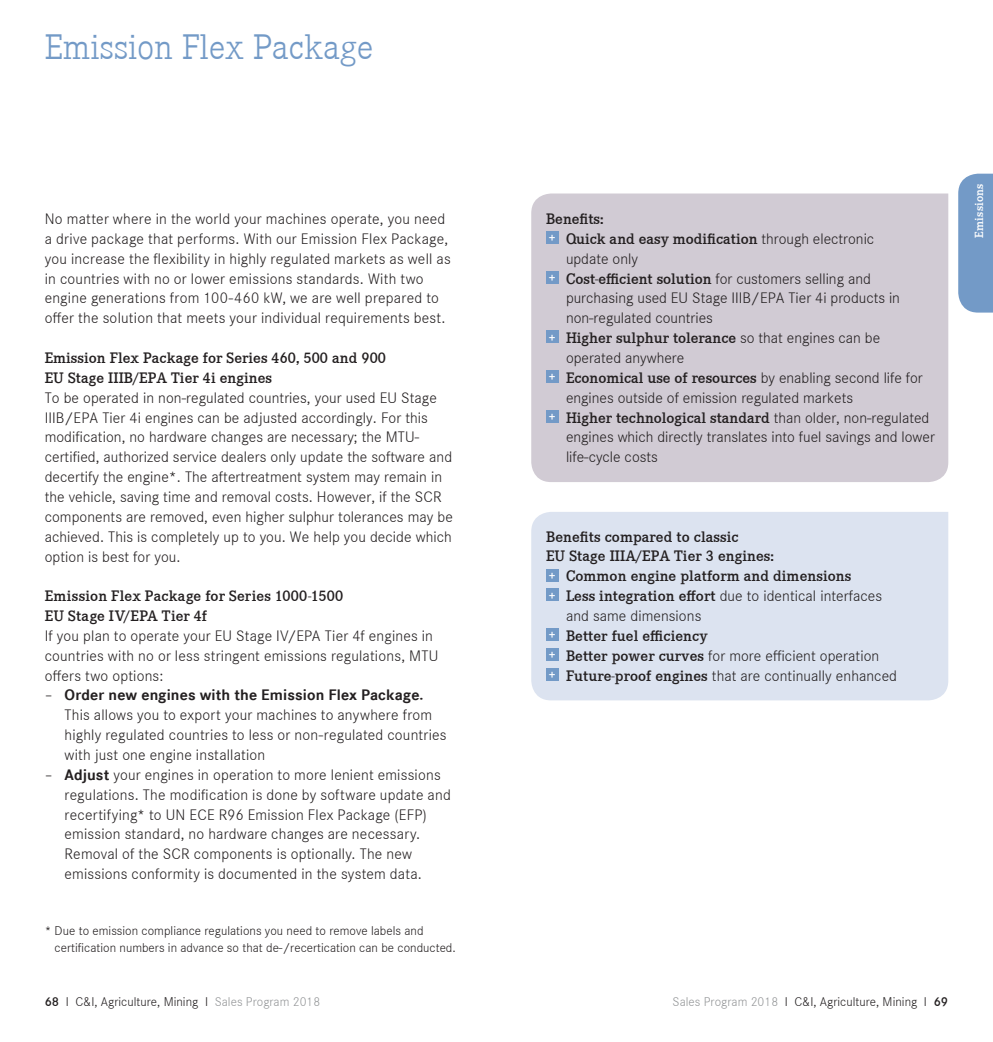
<style>
.page{position:relative;width:993px;height:1042px;background:#fff}
.page>*{position:absolute;margin:0;border:0;box-sizing:border-box;transform-origin:0 0}
.t1{font:300 36.75px "Corporate E";color:#739ac7}
.t2{font:300 15.75px/19.8px "Corporate S";letter-spacing:.005em;color:#231f20}
.t3{font:600 15.75px/19.8px "Corporate E";letter-spacing:.005em;color:#231f20}
.t4{font:300 13.12px/16.6px "Corporate S";letter-spacing:.005em;color:#231f20}
.t5{font:600 12.25px "Corporate E";letter-spacing:.03em;color:#fff}
.s1{font-weight:700}
.s2{font-size:13.12px;color:#fff}
.s3{font-family:"Corporate S";font-weight:300}
.s4{font-family:"Corporate E";font-weight:600;font-size:13.12px;color:#fff}
.s5{font-family:"Corporate E";font-weight:600}
.s6{font-weight:600}
.s7{color:#949698}
</style>
<div class="page">
<div style="left:958px;top:174px;width:34px;height:139px;background:#739ac7"></div>
<div style="left:531px;top:193px;width:416px;height:289px;background:#d1cbd4"></div>
<div style="left:546px;top:231px;width:12px;height:13px;background:#739ac7"></div>
<div style="left:546px;top:271px;width:12px;height:13px;background:#739ac7"></div>
<div style="left:546px;top:331px;width:12px;height:12px;background:#739ac7"></div>
<div style="left:546px;top:370px;width:12px;height:13px;background:#739ac7"></div>
<div style="left:546px;top:410px;width:12px;height:12px;background:#739ac7"></div>
<div style="left:531px;top:512px;width:416px;height:188px;background:#dce3f0"></div>
<div style="left:546px;top:569px;width:12px;height:12px;background:#739ac7"></div>
<div style="left:546px;top:589px;width:12px;height:12px;background:#739ac7"></div>
<div style="left:546px;top:628px;width:12px;height:13px;background:#739ac7"></div>
<div style="left:546px;top:648px;width:12px;height:13px;background:#739ac7"></div>
<div style="left:546px;top:668px;width:12px;height:12px;background:#739ac7"></div>
<h1 class="t1" style="left:45px;top:23px;width:330px">Emission Flex Package</h1>
<p class="t2" style="left:45px;top:208px;width:407px">No matter where in the world your machines operate, you need a drive package that performs. With our Emission Flex Package, you increase the flexibility in highly regulated markets as well as in countries with no or lower emissions standards. With two engine generations from 100-460 kW, we are well prepared to offer the solution that meets your individual requirements best.</p>
<p class="t3" style="left:45px;top:347px;width:342px">Emission Flex Package for Series 460, 500 and 900<br>EU Stage IIIB/EPA Tier 4i engines</p>
<p class="t2" style="left:45px;top:387px;width:409px">To be operated in non-regulated countries, your used EU Stage IIIB/EPA Tier 4i engines can be adjusted accordingly. For this modification, no hardware changes are necessary; the MTU&shy;certified, authorized service dealers only update the software and decertify the engine*. The aftertreatment system may remain in the vehicle, saving time and removal costs. However, if the SCR components are removed, even higher sulphur tolerances may be achieved. This is completely up to you. We help you decide which option is best for you.</p>
<p class="t3" style="left:45px;top:585px;width:300px">Emission Flex Package for Series 1000-1500<br>EU Stage IV/EPA Tier 4f</p>
<p class="t2" style="left:45px;top:625px;width:395px">If you plan to operate your EU Stage IV/EPA Tier 4f engines in countries with no or less stringent emissions regulations, MTU offers two options:</p>
<p class="t2" style="left:64px;top:684px;width:383px;text-indent:-20px">– <span class="s1">Order new engines with the Emission Flex Package.<br></span>This allows you to export your machines to anywhere from highly regulated countries to less or non-regulated countries with just one engine installation</p>
<p class="t2" style="left:65px;top:764px;width:387px;text-indent:-20px">– <span class="s1">Adjust</span> your engines in operation to more lenient emissions regulations. The modification is done by software update and recertifying* to UN ECE R96 Emission Flex Package (EFP) emission standard, no hardware changes are necessary.<br>Removal of the SCR components is optionally. The new emissions conformity is documented in the system data.</p>
<p class="t4" style="left:55px;top:922px;width:402px;text-indent:-10px">* Due to emission compliance regulations you need to remove labels and certification numbers in advance so that de-/recertication can be conducted.</p>
<p class="t3" style="left:546px;top:208px;width:329px">Benefits:<br><span class="s2">+</span> Quick and easy modification <span class="s3">through electronic</span></p>
<p class="t2" style="left:566px;top:248px;width:73px">update only</p>
<p class="t3" style="left:549px;top:268px;width:323px"><span class="s2">+</span> Cost-efficient solution <span class="s3">for customers selling and</span></p>
<p class="t2" style="left:566px;top:287px;width:335px">purchasing used EU Stage IIIB/EPA Tier 4i products in non-regulated countries</p>
<p class="t3" style="left:549px;top:327px;width:332px"><span class="s2">+</span> Higher sulphur tolerance <span class="s3">so that engines can be</span></p>
<p class="t2" style="left:566px;top:347px;width:120px">operated anywhere</p>
<p class="t3" style="left:549px;top:367px;width:375px"><span class="s2">+</span> Economical use of resources <span class="s3">by enabling second life for</span></p>
<p class="t2" style="left:566px;top:387px;width:288px">engines outside of emission regulated markets</p>
<p class="t3" style="left:549px;top:406px;width:382px"><span class="s2">+</span> Higher technological standard <span class="s3">than older, non-regulated</span></p>
<p class="t2" style="left:566px;top:426px;width:370px">engines which directly translates into fuel savings and lower life-cycle costs</p>
<p class="t3" style="left:546px;top:526px;width:306px">Benefits compared to classic<br>EU Stage IIIA/EPA Tier 3 engines:<br><span class="s2">+</span> Common engine platform and dimensions</p>
<p class="t2" style="left:566px;top:585px;width:317px;text-indent:-17px"><span class="s4">+</span> <span class="s5">Less integration effort</span> due to identical interfaces and same dimensions</p>
<p class="t3" style="left:549px;top:625px;width:160px"><span class="s2">+</span> Better fuel efficiency</p>
<p class="t2" style="left:549px;top:645px;width:349px"><span class="s4">+</span> <span class="s5">Better power curves</span> for more efficient operation<br><span class="s4">+</span> <span class="s5">Future-proof engines</span> that are continually enhanced</p>
<p class="t4" style="left:45px;top:992px;width:277px"><span class="s6">68</span> I C&amp;I, Agriculture, Mining I <span class="s7">Sales Program 2018</span></p>
<p class="t4" style="left:672px;top:992px;width:277px"><span class="s7">Sales Program 2018</span> I C&amp;I, Agriculture, Mining I <span class="s6">69</span></p>
<p class="t5" style="left:970px;top:238px;width:56px;rotate:-90deg">Emissions</p>
</div>
